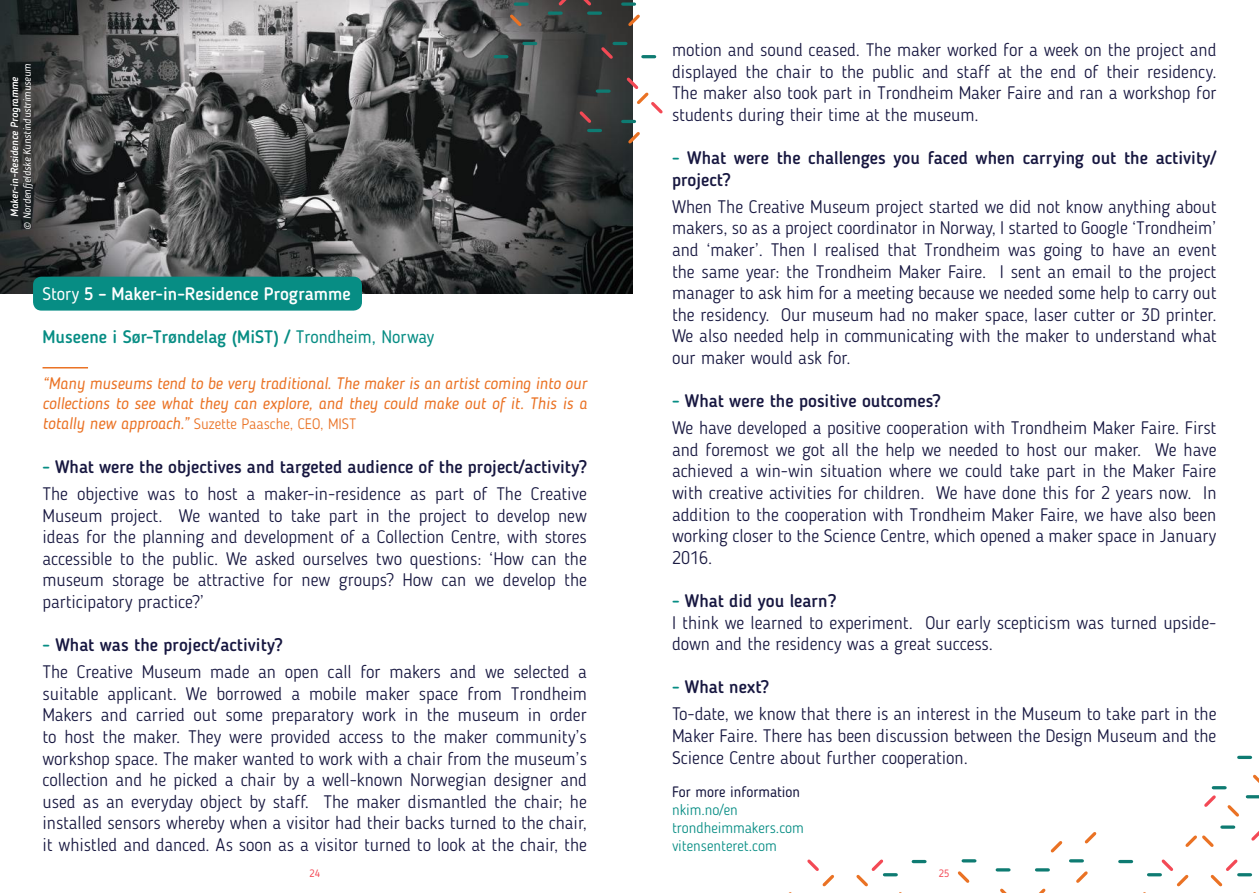
<style>
.page{position:relative;width:1259px;height:893px;background:#fff}
.page>*{position:absolute;margin:0;border:0;box-sizing:border-box;transform-origin:0 0}
.t1{font:300 18px/21.6px "Blogger Sans";color:#171740;text-align:justify}
.t2{font:500 18px/27px "Blogger Sans";color:#171740}
.t3{font:500 18px "Blogger Sans";color:#078d84}
.t4{font:500 18px "Blogger Sans";color:#fff}
.t5{font:italic 16.5px/19.8px "Blogger Sans";color:#ea7224}
.t6{font:300 15px/18px "Blogger Sans";color:#078d84}
.t7{font:300 15px "Blogger Sans";color:#ea7224}
.t8{font:15px "Blogger Sans";color:#171740}
.t9{font:italic 10.5px "Blogger Sans";color:#fff}
.t10{font:italic 500 10.5px "Blogger Sans";color:#fff}
.t11{font:10.5px "Blogger Sans";color:#f34955}
.s1{font-weight:400}
.s2{font-weight:400;font-style:italic;font-size:16.5px}
.s3{color:#078d84}
.s4{font-weight:300}
.s5{font-weight:500;color:#078d84}
.s6{font-weight:500}
</style>
<div class="page">
<img style="left:0;top:0;width:632px;height:294px">
<div style="left:33px;top:277px;width:329px;height:34px;background:#078d84;border-radius:9px"></div>
<hr style="left:43px;top:367px;width:45px;height:1px;background:#ea7224">
<svg style="left:643px;top:55px;width:11px;height:3px"></svg>
<svg style="left:598px;top:42px;width:28px;height:20px"></svg>
<svg style="left:576px;top:75px;width:87px;height:71px"></svg>
<svg style="left:524px;top:42px;width:12px;height:3px"></svg>
<svg style="left:484px;top:0;width:156px;height:29px;background:#50504d"></svg>
<svg style="left:495px;top:55px;width:12px;height:3px"></svg>
<svg style="left:997px;top:868px;width:12px;height:3px"></svg>
<svg style="left:963px;top:859px;width:12px;height:3px"></svg>
<svg style="left:957px;top:871px;width:13px;height:12px"></svg>
<svg style="left:1000px;top:888px;width:7px;height:5px"></svg>
<svg style="left:1036px;top:868px;width:12px;height:3px"></svg>
<svg style="left:1050px;top:832px;width:47px;height:30px"></svg>
<svg style="left:1076px;top:871px;width:12px;height:12px"></svg>
<svg style="left:1039px;top:888px;width:7px;height:5px"></svg>
<svg style="left:807px;top:859px;width:27px;height:28px"></svg>
<svg style="left:856px;top:859px;width:69px;height:34px"></svg>
<svg style="left:1119px;top:859px;width:70px;height:34px"></svg>
<svg style="left:1210px;top:859px;width:46px;height:34px"></svg>
<svg style="left:1238px;top:756px;width:12px;height:3px"></svg>
<svg style="left:1185px;top:774px;width:74px;height:73px"></svg>
<p class="t9" style="left:21px;top:230px;width:168px;rotate:-90deg">© Nordenfjeldske Kunstindustrimuseum</p>
<p class="t10" style="left:8px;top:217px;width:142px;rotate:-90deg">Maker-in-Residence Programme</p>
<p class="t4" style="left:43px;top:283px;width:310px"><span class="s1">Story</span> 5 – Maker-in-Residence Programme</p>
<p class="t3" style="left:43px;top:326px;width:393px">Museene i Sør-Trøndelag (MiST) / <span class="s1">Trondheim, Norway</span></p>
<p class="t5" style="left:43px;top:374px;width:546px">“Many museums tend to be very traditional. The maker is an artist coming into our collections to see what they can explore, and they could make out of it. This is a</p>
<p class="t7" style="left:43px;top:415px;width:315px"><span class="s2">totally new approach.”</span> Suzette Paasche, CEO, MIST</p>
<p class="t2" style="left:43px;top:453px;width:546px"><span class="s3">-</span> What were the objectives and targeted audience of the project/activity?<br><span class="s4">The objective was to host a maker-in-residence as part of The Creative</span></p>
<p class="t1" style="left:43px;top:504px;width:546px">Museum project. We wanted to take part in the project to develop new ideas for the planning and development of a Collection Centre, with stores accessible to the public. We asked ourselves two questions: ‘How can the museum storage be attractive for new groups? How can we develop the participatory practice?’</p>
<p class="t1" style="left:43px;top:631px;width:546px;line-height:27px"><span class="s5">-</span> <span class="s6">What was the project/activity?<br></span>The Creative Museum made an open call for makers and we selected a</p>
<p class="t1" style="left:43px;top:683px;width:546px">suitable applicant. We borrowed a mobile maker space from Trondheim Makers and carried out some preparatory work in the museum in order to host the maker. They were provided access to the maker community’s workshop space. The maker wanted to work with a chair from the museum’s collection and he picked a chair by a well-known Norwegian designer and used as an everyday object by staff. The maker dismantled the chair; he installed sensors whereby when a visitor had their backs turned to the chair, it whistled and danced. As soon as a visitor turned to look at the chair, the</p>
<p class="t11" style="left:309px;top:867px;width:12px">24</p>
<p class="t1" style="left:672px;top:39px;width:546px">motion and sound ceased. The maker worked for a week on the project and displayed the chair to the public and staff at the end of their residency.<br>The maker also took part in Trondheim Maker Faire and ran a workshop for students during their time at the museum.</p>
<p class="t2" style="left:672px;top:147px;width:546px;line-height:21.6px"><span class="s3">-</span> What were the challenges you faced when carrying out the activity/ project?</p>
<p class="t1" style="left:672px;top:196px;width:546px">When The Creative Museum project started we did not know anything about makers, so as a project coordinator in Norway, I started to Google ‘Trondheim’ and ‘maker’. Then I realised that Trondheim was going to have an event the same year: the Trondheim Maker Faire. I sent an email to the project manager to ask him for a meeting because we needed some help to carry out the residency. Our museum had no maker space, laser cutter or 3D printer.<br>We also needed help in communicating with the maker to understand what our maker would ask for.</p>
<p class="t1" style="left:672px;top:387px;width:546px;line-height:27px"><span class="s5">-</span> <span class="s6">What were the positive outcomes?<br></span>We have developed a positive cooperation with Trondheim Maker Faire. First</p>
<p class="t1" style="left:672px;top:439px;width:546px">and foremost we got all the help we needed to host our maker. We have achieved a win-win situation where we could take part in the Maker Faire with creative activities for children. We have done this for 2 years now. In addition to the cooperation with Trondheim Maker Faire, we have also been working closer to the Science Centre, which opened a maker space in January 2016.</p>
<p class="t1" style="left:672px;top:590px;width:546px;text-align:left"><span class="s5">-</span> <span class="s6">What did you learn?<br></span>I think we learned to experiment. Our early scepticism was turned upside&shy;down and the residency was a great success.</p>
<p class="t1" style="left:672px;top:674px;width:546px;line-height:27px"><span class="s5">-</span> <span class="s6">What next?<br></span>To-date, we know that there is an interest in the Museum to take part in the</p>
<p class="t1" style="left:672px;top:725px;width:546px">Maker Faire. There has been discussion between the Design Museum and the<br>Science Centre about further cooperation.</p>
<p class="t8" style="left:672px;top:782px;width:130px">For more information</p>
<p class="t6" style="left:672px;top:800px;width:133px">nkim.no/en trondheimmakers.com vitensenteret.com</p>
<p class="t11" style="left:939px;top:867px;width:12px">25</p>
</div>
